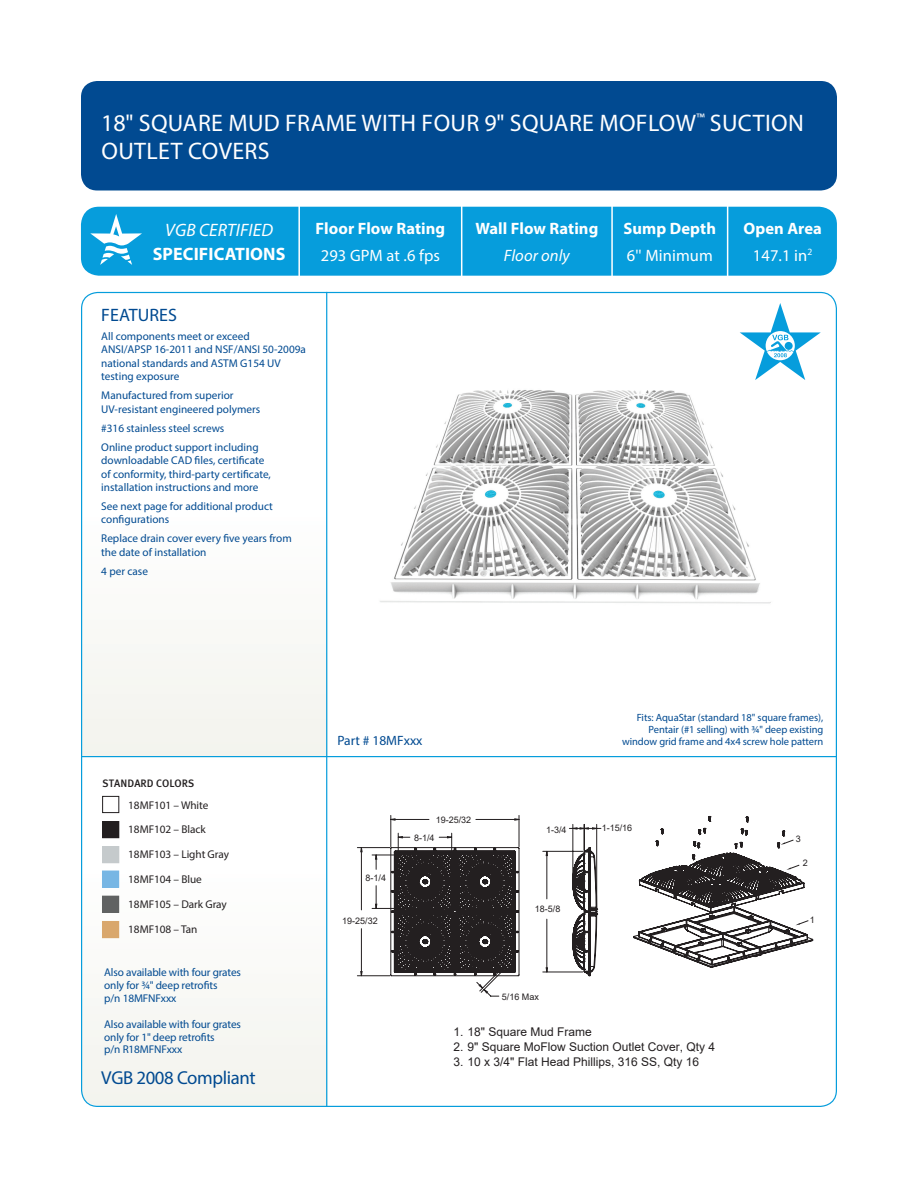
<style>
.page{position:relative;width:918px;height:1188px;background:#fff}
.page>*{position:absolute;margin:0;border:0;box-sizing:border-box;transform-origin:0 0}
.head{font:24px/28.5px "Myriad Pro";letter-spacing:.015em;color:#fff}
.t1{font:18.75px "Myriad Pro";letter-spacing:-.02em;color:#014a91}
.t2{font:700 18px "Myriad Pro";letter-spacing:.005em;color:#fff}
.t3{font:italic 18px "Myriad Pro";letter-spacing:.005em;color:#fff}
.t4{font:18px "Myriad Pro";letter-spacing:.005em;color:#014a91}
.t5{font:700 16.5px "Myriad Pro";letter-spacing:.005em;color:#fff}
.t6{font:16.5px "Myriad Pro";letter-spacing:.005em;color:#fff}
.t7{font:italic 16.5px "Myriad Pro";letter-spacing:.005em;color:#fff}
.t8{font:13.5px "Myriad Pro";color:#014a91}
.t9{font:12px "Arial";color:#231f20}
._7_8__sp_after{font:11.25px/13.5px "Myriad Pro";color:#014a91}
.t10{font:11.25px "Myriad Pro";letter-spacing:-.005em;color:#231f20}
.t11{font:10.8px "Meta Plus Medium Caps";color:#231f20}
.t12{font:10.5px/12px "Myriad Pro";letter-spacing:-.005em;color:#014a91;text-align:right}
.t13{font:9px "Arial";color:#231f20}
</style>
<div class="page">
<div style="left:81px;top:867px;width:246px;height:239px;background:#f9f9f5;border-radius:18px"></div>
<div style="left:81px;top:207px;width:756px;height:69px;background:#069ddc;border-radius:18px"></div>
<div style="left:81px;top:510px;width:246px;height:246px;background:#f9f9f5"></div>
<hr style="left:326px;top:292px;width:1px;height:815px;background:#069ddc">
<hr style="left:81px;top:756px;width:756px;height:1px;background:#069ddc">
<div style="left:81px;top:81px;width:756px;height:109px;background:#014a91;border-radius:16px"></div>
<hr style="left:727px;top:198px;width:1px;height:81px;background:#fff">
<hr style="left:611px;top:198px;width:2px;height:81px;background:#fff">
<hr style="left:461px;top:201px;width:1px;height:77px;background:#fff">
<hr style="left:298px;top:202px;width:2px;height:81px;background:#fff">
<svg style="left:90px;top:214px;width:52px;height:51px"></svg>
<div style="left:102px;top:796px;width:17px;height:17px;border:1px solid #231f20"></div>
<div style="left:103px;top:822px;width:16px;height:16px;background:#231f20"></div>
<div style="left:102px;top:821px;width:17px;height:17px;border:1px solid #231f20"></div>
<div style="left:103px;top:847px;width:16px;height:16px;background:#c5cacc"></div>
<div style="left:102px;top:846px;width:17px;height:17px;border:1px solid #c5cacc"></div>
<div style="left:102px;top:871px;width:17px;height:16px;background:#77b6e4"></div>
<div style="left:102px;top:871px;width:17px;height:17px;border:1px solid #77b6e4"></div>
<div style="left:102px;top:896px;width:17px;height:16px;background:#606262"></div>
<div style="left:102px;top:896px;width:17px;height:17px;border:1px solid #606262"></div>
<div style="left:102px;top:921px;width:17px;height:17px;background:#d9a76c"></div>
<img style="left:380px;top:390px;width:391px;height:214px">
<svg style="left:740px;top:303px;width:81px;height:77px"></svg>
<svg style="left:633px;top:816px;width:180px;height:152px"></svg>
<svg style="left:360px;top:818px;width:237px;height:175px"></svg>
<p class="head" style="left:101px;top:108px;width:704px">18" SQUARE MUD FRAME WITH FOUR 9" SQUARE MOFLOW<sup>™</sup> SUCTION<br>OUTLET COVERS</p>
<h3 class="t3" style="left:165px;top:219px;width:109px">VGB CERTIFIED</h3>
<h3 class="t2" style="left:153px;top:242px;width:134px">SPECIFICATIONS</h3>
<p class="t5" style="left:316px;top:218px;width:131px">Floor Flow Rating</p>
<p class="t6" style="left:321px;top:245px;width:121px">293 GPM at .6 fps</p>
<p class="t4" style="left:101px;top:304px;width:77px">FEATURES</p>
<p class="_7_8__sp_after" style="left:101px;top:329px;width:206px">All components meet or exceed<br>ANSI/APSP 16-2011 and NSF/ANSI 50-2009a national standards and ASTM G154 UV testing exposure</p>
<p class="_7_8__sp_after" style="left:101px;top:389px;width:160px">Manufactured from superior<br>UV-resistant engineered polymers</p>
<p class="_7_8__sp_after" style="left:101px;top:421px;width:125px">#316 stainless steel screws</p>
<p class="_7_8__sp_after" style="left:101px;top:440px;width:171px">Online product support including downloadable CAD files, certificate of conformity, third-party certificate, installation instructions and more</p>
<p class="_7_8__sp_after" style="left:101px;top:499px;width:173px">See next page for additional product configurations</p>
<p class="_7_8__sp_after" style="left:101px;top:532px;width:192px">Replace drain cover every five years from the date of installation</p>
<p class="_7_8__sp_after" style="left:101px;top:564px;width:48px">4 per case</p>
<p class="t5" style="left:475px;top:218px;width:124px">Wall Flow Rating</p>
<p class="t7" style="left:504px;top:245px;width:67px">Floor only</p>
<p class="t5" style="left:624px;top:218px;width:94px">Sump Depth</p>
<p class="t6" style="left:627px;top:245px;width:87px">6'' Minimum</p>
<p class="t5" style="left:743px;top:218px;width:80px">Open Area</p>
<p class="t6" style="left:753px;top:245px;width:61px">147.1 in<sup>2</sup></p>
<p class="t11" style="left:103px;top:777px;width:93px">STANDARD COLORS</p>
<p class="t10" style="left:128px;top:798px;width:82px">18MF101 – White</p>
<p class="t10" style="left:128px;top:823px;width:79px">18MF102 – Black</p>
<p class="t10" style="left:128px;top:848px;width:102px">18MF103 – Light Gray</p>
<p class="t10" style="left:128px;top:873px;width:75px">18MF104 – Blue</p>
<p class="t10" style="left:128px;top:898px;width:100px">18MF105 – Dark Gray</p>
<p class="t10" style="left:128px;top:923px;width:71px">18MF108 – Tan</p>
<p class="t12" style="left:637px;top:712px;width:188px">Fits: AquaStar (standard 18" square frames),<br>Pentair (#1 selling) with ¾" deep existing</p>
<p class="t8" style="left:338px;top:732px;width:87px">Part # 18MFxxx</p>
<p class="t12" style="left:622px;top:736px;width:203px">window grid frame and 4x4 screw hole pattern</p>
<p class="t13" style="left:366px;top:872px;width:22px">8-1/4</p>
<p class="t13" style="left:342px;top:914px;width:37px">19-25/32</p>
<p class="t13" style="left:436px;top:814px;width:37px">19-25/32</p>
<p class="t13" style="left:414px;top:831px;width:22px">8-1/4</p>
<p class="t13" style="left:546px;top:823px;width:22px">1-3/4</p>
<p class="t13" style="left:535px;top:902px;width:27px">18-5/8</p>
<p class="t13" style="left:602px;top:821px;width:32px">1-15/16</p>
<p class="t13" style="left:796px;top:832px;width:7px">3</p>
<p class="t13" style="left:803px;top:857px;width:7px">2</p>
<p class="t13" style="left:810px;top:914px;width:7px">1</p>
<p class="_7_8__sp_after" style="left:104px;top:966px;width:138px;line-height:12.8px">Also available with four grates only for ¾" deep retrofits<br>p/n 18MFNFxxx</p>
<p class="_7_8__sp_after" style="left:104px;top:1018px;width:138px;line-height:12.8px">Also available with four grates only for 1" deep retrofits<br>p/n R18MFNFxxx</p>
<p class="t9" style="left:454px;top:1023px;width:140px">1. 18" Square Mud Frame</p>
<p class="t13" style="left:502px;top:991px;width:39px">5/16 Max</p>
<p class="t9" style="left:454px;top:1038px;width:263px">2. 9" Square MoFlow Suction Outlet Cover, Qty 4</p>
<p class="t9" style="left:454px;top:1053px;width:247px">3. 10 x 3/4" Flat Head Phillips, 316 SS, Qty 16</p>
<h2 class="t1" style="left:101px;top:1066px;width:156px">VGB 2008 Compliant</h2>
</div>
